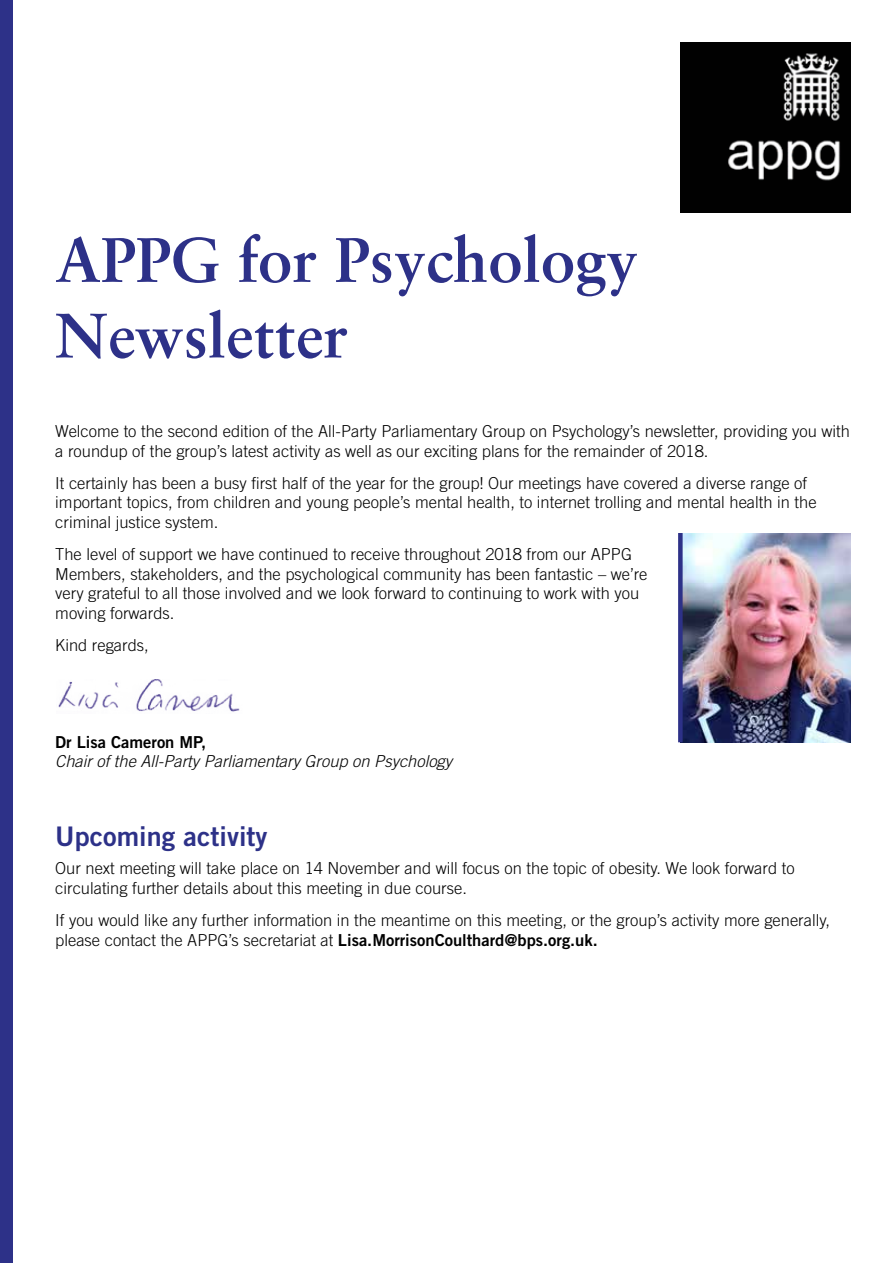
<style>
.page{position:relative;width:893px;height:1263px;background:#fff}
.page>*{position:absolute;margin:0;border:0;box-sizing:border-box;transform-origin:0 0}
.t1{font:700 63px/75.6px "Sabon LT Std";color:#2d3188}
.t2{font:27px "Trade Gothic LT Std Bd 2";color:#2d3188}
.t3{font:300 16.5px/19.5px "Trade Gothic LT Std";color:#000}
.t4{font:italic 300 16.5px "Trade Gothic LT Std";color:#000}
.t5{font:16.5px "Trade Gothic LT Std Bd 2";color:#000}
.s1{font-family:"Trade Gothic LT Std Bd 2";font-weight:400}
</style>
<div class="page">
<img style="left:680px;top:43px;width:170px;height:170px">
<div style="left:0;top:0;width:13px;height:1263px;background:#2d3188"></div>
<img style="left:683px;top:533px;width:167px;height:209px">
<div style="left:678px;top:533px;width:5px;height:209px;background:#2d3188"></div>
<img style="left:58px;top:679px;width:182px;height:33px">
<h1 class="t1" style="left:55px;top:221px;width:584px">APPG for Psychology<br>Newsletter</h1>
<p class="t3" style="left:55px;top:421px;width:796px">Welcome to the second edition of the All-Party Parliamentary Group on Psychology’s newsletter, providing you with a roundup of the group’s latest activity as well as our exciting plans for the remainder of 2018.</p>
<p class="t3" style="left:55px;top:473px;width:763px">It certainly has been a busy first half of the year for the group! Our meetings have covered a diverse range of important topics, from children and young people’s mental health, to internet trolling and mental health in the criminal justice system.</p>
<p class="t3" style="left:55px;top:544px;width:594px">The level of support we have continued to receive throughout 2018 from our APPG Members, stakeholders, and the psychological community has been fantastic – we’re very grateful to all those involved and we look forward to continuing to work with you moving forwards.</p>
<p class="t3" style="left:55px;top:635px;width:95px">Kind regards,</p>
<p class="t5" style="left:55px;top:732px;width:152px">Dr Lisa Cameron MP,</p>
<p class="t4" style="left:55px;top:752px;width:398px">Chair of the All-Party Parliamentary Group on Psychology</p>
<h2 class="t2" style="left:55px;top:820px;width:214px">Upcoming activity</h2>
<p class="t3" style="left:55px;top:858px;width:741px">Our next meeting will take place on 14 November and will focus on the topic of obesity. We look forward to circulating further details about this meeting in due course.</p>
<p class="t3" style="left:55px;top:910px;width:776px">If you would like any further information in the meantime on this meeting, or the group’s activity more generally, please contact the APPG’s secretariat at <span class="s1">Lisa.MorrisonCoulthard@bps.org.uk.</span></p>
</div>
